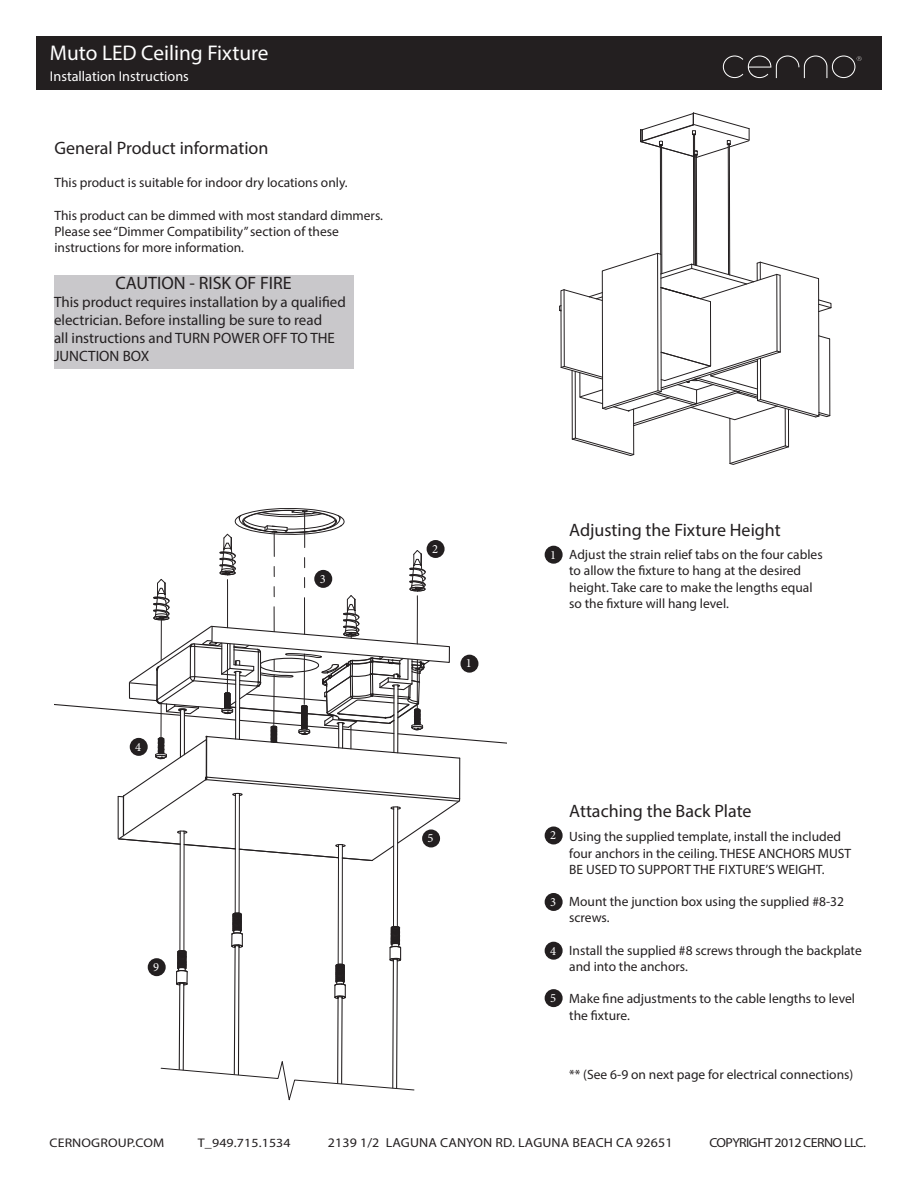
<style>
.page{position:relative;width:918px;height:1188px;background:#fff}
.page>*{position:absolute;margin:0;border:0;box-sizing:border-box;transform-origin:0 0}
.t1{font:21.3px "Myriad Pro";color:#fff}
.t2{font:18px "Myriad Pro";color:#231f20}
.t3{font:15px/18px "Myriad Pro";color:#231f20}
.t4{font:14.25px "Myriad Pro";color:#fff}
.t5{font:13.5px/16.2px "Myriad Pro";color:#231f20}
.t6{font:13.05px "Myriad Pro";letter-spacing:.01em;color:#231f20;scale:1.06 1}
.t7{font:13.05px "Myriad Pro";letter-spacing:-.04em;color:#231f20;scale:1.06 1}
.t8{font:12.6px "Minion Pro";color:#fff}
.t9{font:12.45px "Myriad Pro";letter-spacing:.01em;color:#231f20;scale:1.11 1}
</style>
<div class="page">
<div style="left:36px;top:36px;width:846px;height:54px;background:#231f20"></div>
<svg style="left:723px;top:55px;width:139px;height:23px"></svg>
<svg style="left:54px;top:508px;width:453px;height:593px"></svg>
<div style="left:54px;top:275px;width:299px;height:94px;background:#c9c8cb"></div>
<div style="left:545px;top:827px;width:18px;height:17px;background:#231f20;border-radius:50%"></div>
<div style="left:545px;top:893px;width:18px;height:18px;background:#231f20;border-radius:50%"></div>
<div style="left:545px;top:942px;width:18px;height:18px;background:#231f20;border-radius:50%"></div>
<div style="left:545px;top:989px;width:18px;height:18px;background:#231f20;border-radius:50%"></div>
<div style="left:314px;top:570px;width:18px;height:18px;background:#231f20;border-radius:50%"></div>
<div style="left:130px;top:738px;width:18px;height:18px;background:#231f20;border-radius:50%"></div>
<div style="left:422px;top:829px;width:18px;height:18px;background:#231f20;border-radius:50%"></div>
<div style="left:545px;top:546px;width:18px;height:18px;background:#231f20;border-radius:50%"></div>
<div style="left:461px;top:655px;width:17px;height:18px;background:#231f20;border-radius:50%"></div>
<div style="left:427px;top:540px;width:18px;height:18px;background:#231f20;border-radius:50%"></div>
<div style="left:148px;top:958px;width:18px;height:18px;background:#231f20;border-radius:50%"></div>
<hr style="left:693px;top:134px;width:1px;height:131px;background:#231f20">
<hr style="left:694px;top:134px;width:1px;height:131px;background:#231f20">
<hr style="left:660px;top:145px;width:1px;height:109px;background:#231f20">
<hr style="left:661px;top:145px;width:1px;height:129px;background:#231f20">
<hr style="left:728px;top:144px;width:1px;height:131px;background:#231f20">
<hr style="left:729px;top:144px;width:1px;height:131px;background:#231f20">
<hr style="left:695px;top:155px;width:1px;height:110px;background:#231f20">
<hr style="left:696px;top:155px;width:1px;height:111px;background:#231f20">
<svg style="left:559px;top:252px;width:273px;height:213px"></svg>
<svg style="left:640px;top:112px;width:110px;height:46px"></svg>
<h1 class="t1" style="left:50px;top:40px;width:220px">Muto LED Ceiling Fixture</h1>
<p class="t4" style="left:50px;top:67px;width:140px">Installation Instructions</p>
<p class="t2" style="left:54px;top:137px;width:216px">General Product information</p>
<p class="t5" style="left:54px;top:175px;width:295px">This product is suitable for indoor dry locations only.</p>
<p class="t5" style="left:54px;top:207px;width:330px">This product can be dimmed with most standard dimmers.<br>Please see “Dimmer Compatibility” section of these instructions for more information.</p>
<p class="t2" style="left:115px;top:272px;width:178px">CAUTION - RISK OF FIRE</p>
<p class="t3" style="left:54px;top:293px;width:293px">This product requires installation by a qualified electrician. Before installing be sure to read<br>all instructions and TURN POWER OFF TO THE JUNCTION BOX</p>
<p class="t8" style="left:135px;top:738px;width:8px">4</p>
<p class="t8" style="left:153px;top:959px;width:8px">9</p>
<p class="t8" style="left:320px;top:570px;width:8px">3</p>
<p class="t8" style="left:432px;top:540px;width:8px">2</p>
<p class="t8" style="left:466px;top:655px;width:8px">1</p>
<p class="t8" style="left:428px;top:830px;width:8px">5</p>
<p class="t8" style="left:550px;top:546px;width:8px">1</p>
<p class="t2" style="left:569px;top:519px;width:213px">Adjusting the Fixture Height</p>
<p class="t5" style="left:569px;top:546px;width:255px">Adjust the strain relief tabs on the four cables to allow the fixture to hang at the desired height. Take care to make the lengths equal so the fixture will hang level.</p>
<p class="t8" style="left:550px;top:827px;width:8px">2</p>
<p class="t8" style="left:550px;top:893px;width:8px">3</p>
<p class="t8" style="left:550px;top:942px;width:8px">4</p>
<p class="t8" style="left:550px;top:989px;width:8px">5</p>
<p class="t2" style="left:569px;top:799px;width:184px">Attaching the Back Plate</p>
<p class="t5" style="left:569px;top:829px;width:283px">Using the supplied template, install the included four anchors in the ceiling. THESE ANCHORS MUST<br>BE USED TO SUPPORT THE FIXTURE’S WEIGHT.</p>
<p class="t5" style="left:569px;top:893px;width:276px">Mount the junction box using the supplied #8-32 screws.</p>
<p class="t5" style="left:569px;top:942px;width:294px">Install the supplied #8 screws through the backplate and into the anchors.</p>
<p class="t5" style="left:569px;top:991px;width:287px">Make fine adjustments to the cable lengths to level the fixture.</p>
<p class="t5" style="left:569px;top:1066px;width:286px">** (See 6-9 on next page for electrical connections)</p>
<p class="t9" style="left:50px;top:1135px;width:105px">CERNOGROUP.COM</p>
<p class="t9" style="left:198px;top:1135px;width:85px">T_949.715.1534</p>
<p class="t6" style="left:328px;top:1134px;width:327px">2139 1/2 LAGUNA CANYON RD. LAGUNA BEACH CA 92651</p>
<p class="t7" style="left:709px;top:1134px;width:149px">COPYRIGHT 2012 CERNO LLC.</p>
</div>
